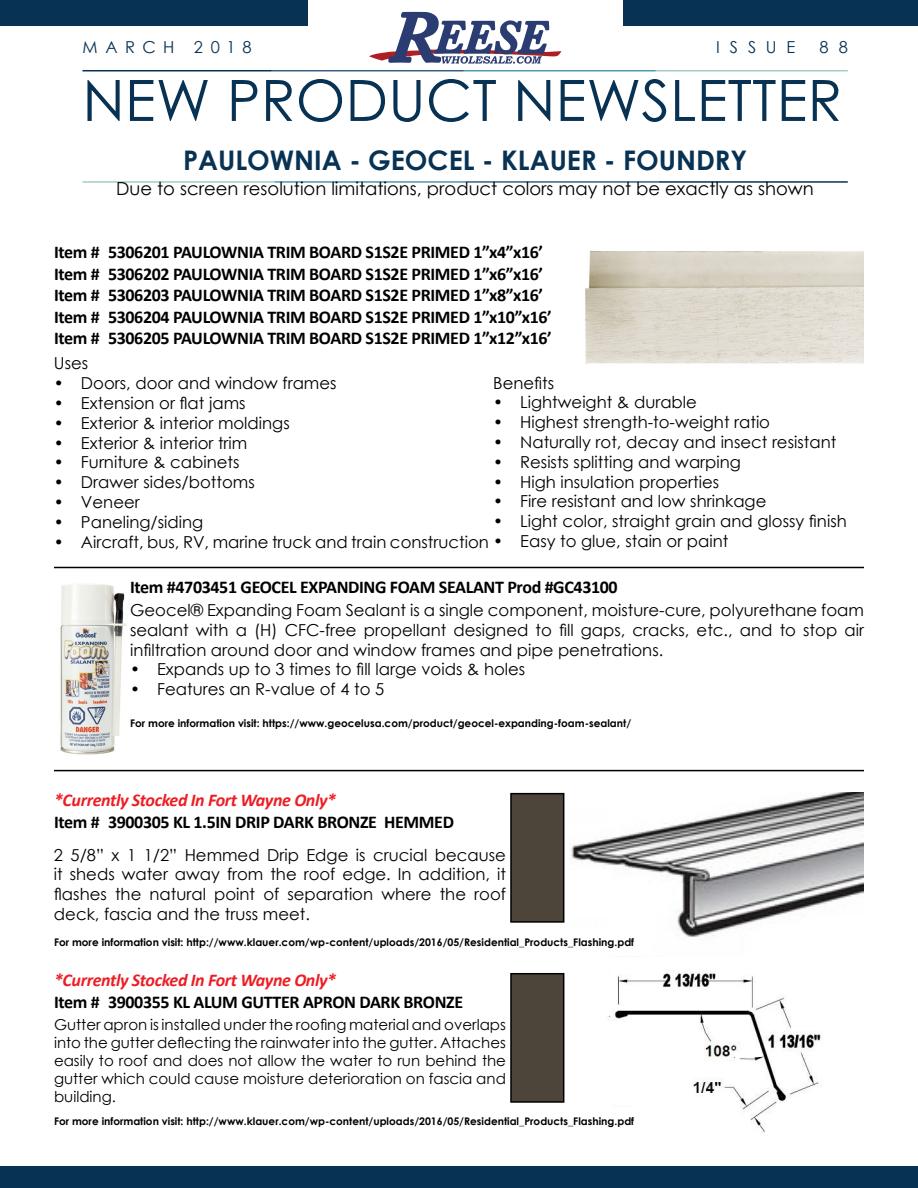
<style>
.page{position:relative;width:918px;height:1188px;background:#fff}
.page>*{position:absolute;margin:0;border:0;box-sizing:border-box;transform-origin:0 0}
.t1{font:57px "Century Gothic";letter-spacing:.005em;color:#083254}
.t2{font:700 27px "Century Gothic";color:#083254}
.t3{font:700 18px/21.6px "Calibri";letter-spacing:-.02em;color:#000}
.t4{font:18px "Century Gothic";color:#000}
.t5{font:italic 700 18px "Calibri";letter-spacing:-.02em;color:#ed1d24}
.t6{font:16.5px/19.8px "Century Gothic";color:#000;text-align:justify}
.t7{font:16.5px "Century Gothic";letter-spacing:.45em;color:#083254}
.t8{font:16.5px "Century Gothic";letter-spacing:.47em;color:#083254}
.t9{font:15px/18px "Century Gothic";color:#000;text-align:justify}
.t10{font:700 10.5px "Century Gothic";color:#000}
</style>
<div class="page">
<hr style="left:82px;top:70px;width:190px;height:1px;background:#083254">
<hr style="left:272px;top:70px;width:192px;height:1px;background:#386083">
<hr style="left:464px;top:70px;width:192px;height:1px;background:#4c9aaf">
<hr style="left:656px;top:70px;width:192px;height:1px;background:#a6ccc7">
<hr style="left:658px;top:181px;width:190px;height:2px;background:#083254">
<hr style="left:466px;top:181px;width:192px;height:2px;background:#386083">
<hr style="left:274px;top:181px;width:192px;height:2px;background:#4c9aaf">
<hr style="left:82px;top:181px;width:192px;height:2px;background:#a6ccc7">
<svg style="left:369px;top:12px;width:192px;height:52px"></svg>
<div style="left:0;top:1167px;width:918px;height:21px;background:#083254"></div>
<div style="left:0;top:0;width:307px;height:25px;background:#083254"></div>
<div style="left:623px;top:0;width:295px;height:25px;background:#083254"></div>
<hr style="left:54px;top:567px;width:810px;height:1px;background:#000">
<hr style="left:54px;top:770px;width:810px;height:1px;background:#000">
<img style="left:60px;top:584px;width:67px;height:171px">
<img style="left:571px;top:793px;width:293px;height:144px">
<img style="left:585px;top:251px;width:279px;height:113px">
<img style="left:608px;top:972px;width:213px;height:161px">
<div style="left:54px;top:928px;width:589px;height:28px;background:#fff"></div>
<div style="left:54px;top:1108px;width:658px;height:26px;background:#fff"></div>
<div style="left:511px;top:794px;width:53px;height:128px;background:#4d453a"></div>
<div style="left:510px;top:793px;width:54px;height:130px;border:2px solid #000"></div>
<div style="left:511px;top:974px;width:53px;height:128px;background:#4d453a"></div>
<div style="left:510px;top:973px;width:54px;height:130px;border:2px solid #000"></div>
<p class="t7" style="left:82px;top:36px;width:171px">MARCH 2018</p>
<p class="t8" style="left:716px;top:36px;width:81px">ISSUE</p>
<p class="t8" style="left:819px;top:36px;width:30px">8 8</p>
<h1 class="t1" style="left:82px;top:61px;width:761px">NEW PRODUCT NEWSLETTER</h1>
<h2 class="t2" style="left:183px;top:140px;width:566px">PAULOWNIA - GEOCEL - KLAUER - FOUNDRY</h2>
<p class="t4" style="left:116px;top:176px;width:699px">Due to screen resolution limitations, product colors may not be exactly as shown</p>
<p class="t3" style="left:54px;top:241px;width:499px">Item # 5306201 PAULOWNIA TRIM BOARD S1S2E PRIMED 1”x4”x16’ Item # 5306202 PAULOWNIA TRIM BOARD S1S2E PRIMED 1”x6”x16’ Item # 5306203 PAULOWNIA TRIM BOARD S1S2E PRIMED 1”x8”x16’ Item # 5306204 PAULOWNIA TRIM BOARD S1S2E PRIMED 1”x10”x16’ Item # 5306205 PAULOWNIA TRIM BOARD S1S2E PRIMED 1”x12”x16’</p>
<p class="t6" style="left:54px;top:353px;width:36px">Uses</p>
<p class="t6" style="left:54px;top:373px;width:284px">• Doors, door and window frames</p>
<p class="t6" style="left:54px;top:393px;width:193px">• Extension or flat jams</p>
<p class="t6" style="left:54px;top:413px;width:237px">• Exterior &amp; interior moldings</p>
<p class="t6" style="left:54px;top:432px;width:195px">• Exterior &amp; interior trim</p>
<p class="t6" style="left:54px;top:452px;width:187px">• Furniture &amp; cabinets</p>
<p class="t6" style="left:54px;top:472px;width:202px">• Drawer sides/bottoms</p>
<p class="t6" style="left:54px;top:492px;width:87px">• Veneer</p>
<p class="t6" style="left:54px;top:512px;width:151px">• Paneling/siding</p>
<p class="t6" style="left:493px;top:372px;width:63px">Benefits</p>
<p class="t6" style="left:493px;top:392px;width:205px">• Lightweight &amp; durable</p>
<p class="t6" style="left:493px;top:412px;width:278px">• Highest strength-to-weight ratio</p>
<p class="t6" style="left:493px;top:432px;width:345px">• Naturally rot, decay and insect resistant</p>
<p class="t6" style="left:493px;top:452px;width:249px">• Resists splitting and warping</p>
<p class="t6" style="left:493px;top:471px;width:228px">• High insulation properties</p>
<p class="t6" style="left:493px;top:491px;width:275px">• Fire resistant and low shrinkage</p>
<p class="t6" style="left:493px;top:511px;width:355px">• Light color, straight grain and glossy finish</p>
<p class="t6" style="left:54px;top:531px;width:676px">• Aircraft, bus, RV, marine truck and train construction • Easy to glue, stain or paint</p>
<p class="t3" style="left:130px;top:576px;width:489px">Item #4703451 GEOCEL EXPANDING FOAM SEALANT Prod #GC43100</p>
<p class="t6" style="left:130px;top:600px;width:735px">Geocel® Expanding Foam Sealant is a single component, moisture-cure, polyurethane foam sealant with a (H) CFC-free propellant designed to fill gaps, cracks, etc., and to stop air infiltration around door and window frames and pipe penetrations.</p>
<p class="t6" style="left:130px;top:659px;width:397px">• Expands up to 3 times to fill large voids &amp; holes</p>
<p class="t6" style="left:130px;top:679px;width:256px">• Features an R-value of 4 to 5</p>
<p class="t10" style="left:130px;top:716px;width:503px">For more information visit: https://www.geocelusa.com/product/geocel-expanding-foam-sealant/</p>
<p class="t5" style="left:54px;top:789px;width:284px">*Currently Stocked In Fort Wayne Only*</p>
<p class="t3" style="left:54px;top:811px;width:402px">Item # 3900305 KL 1.5IN DRIP DARK BRONZE HEMMED</p>
<p class="t6" style="left:54px;top:845px;width:453px">2 5/8” x 1 1/2” Hemmed Drip Edge is crucial because it sheds water away from the roof edge. In addition, it flashes the natural point of separation where the roof deck, fascia and the truss meet.</p>
<p class="t10" style="left:54px;top:934px;width:582px">For more information visit: http://www.klauer.com/wp-content/uploads/2016/05/Residential_Products_Flashing.pdf</p>
<p class="t5" style="left:54px;top:969px;width:284px">*Currently Stocked In Fort Wayne Only*</p>
<p class="t3" style="left:54px;top:991px;width:411px">Item # 3900355 KL ALUM GUTTER APRON DARK BRONZE</p>
<p class="t9" style="left:54px;top:1016px;width:453px">Gutter apron is installed under the roofing material and overlaps into the gutter deflecting the rainwater into the gutter. Attaches easily to roof and does not allow the water to run behind the gutter which could cause moisture deterioration on fascia and building.</p>
<p class="t10" style="left:54px;top:1113px;width:582px">For more information visit: http://www.klauer.com/wp-content/uploads/2016/05/Residential_Products_Flashing.pdf</p>
</div>
